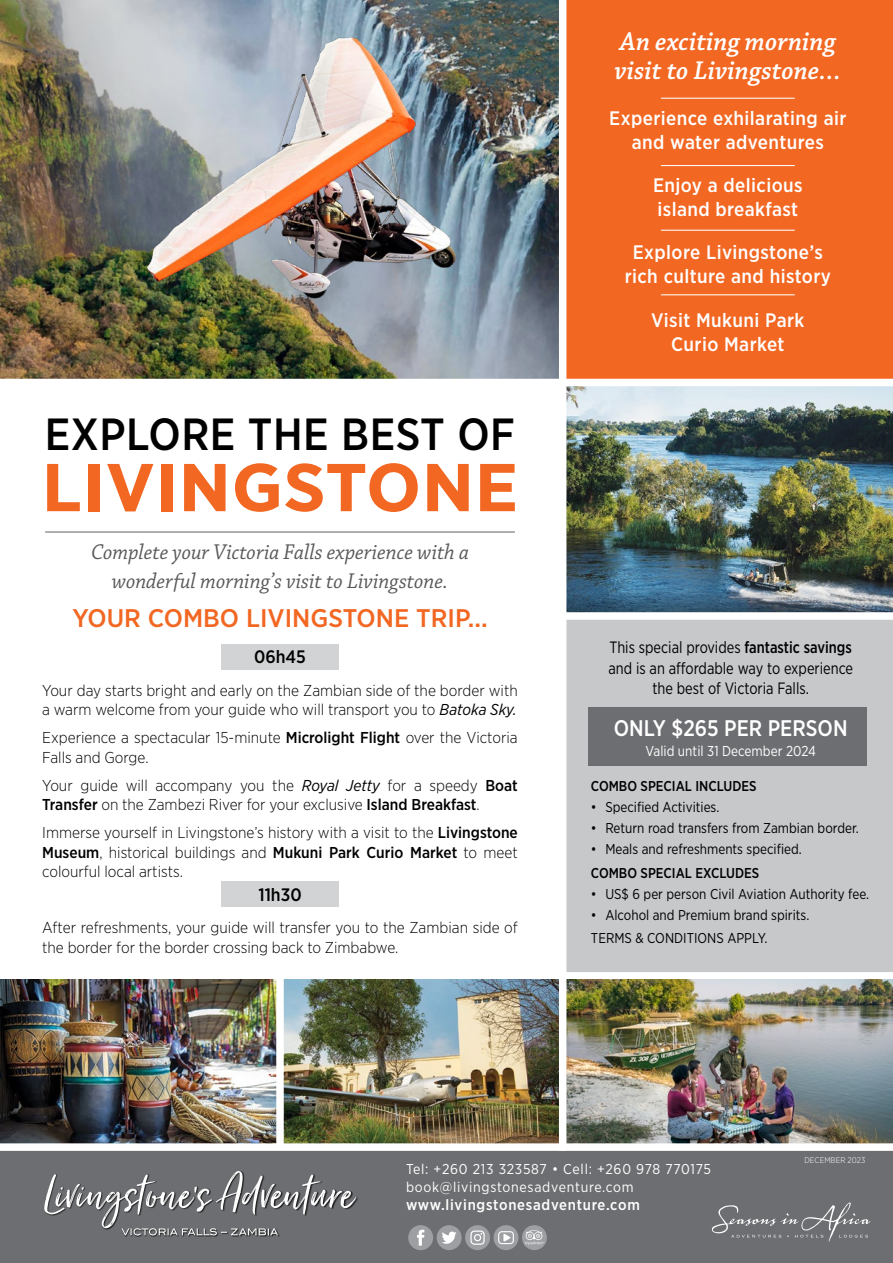
<style>
.page{position:relative;width:893px;height:1263px;background:#fff}
.page>*{position:absolute;margin:0;border:0;box-sizing:border-box;transform-origin:0 0}
.t1{font:700 67.5px "Gotham Narrow";letter-spacing:.01em;color:#f26722;scale:1.13 1}
.t2{font:500 45px "Gotham Narrow";letter-spacing:.01em;color:#000}
.t3{font:27px/28.5px "Chaparral Pro Semibold It Capt";color:#fff;scale:.95 1}
.t4{font:500 25.5px "Gotham Narrow";color:#f26722;scale:1.05 1}
.t5{font:italic 22.5px/28.5px "Chaparral Pro";color:#58595b;text-align:center;scale:.95 1}
.t6{font:500 22.5px "Gotham Narrow";color:#fff;scale:.95 1}
.t7{font:500 19.5px/24px "Gotham Narrow";letter-spacing:.02em;color:#fff;text-align:center}
.t8{font:500 18px "Gotham Narrow";color:#000}
.t9{font:16.35px/20.5px "Gotham Narrow";color:#000;text-align:center;scale:.9 1}
.t10{font:300 15.75px/19.5px "Gotham Narrow";color:#000}
.t11{font:500 15px "Gotham Narrow";letter-spacing:.05em;color:#fff}
.t12{font:14.4px "Gotham Narrow";color:#fff;scale:.95 1}
.t13{font:14.25px/23.9px "Gotham Narrow";color:#000;scale:.95 1}
.t14{font:14.25px/18px "Gotham Narrow";letter-spacing:.05em;color:#fff}
.t15{font:500 14.25px "Gotham Narrow";color:#000;scale:.95 1}
.t16{font:300 8.25px "Gotham Narrow";letter-spacing:.005em;color:#fff}
.s1{font-weight:400;font-style:italic}
.s2{font-weight:500}
</style>
<div class="page">
<div style="left:560px;top:613px;width:333px;height:363px;background:#c7c8ca"></div>
<img style="left:0;top:0;width:559px;height:379px">
<img style="left:566px;top:386px;width:327px;height:226px">
<div style="left:588px;top:708px;width:279px;height:58px;background:#6d6e71"></div>
<div style="left:550px;top:612px;width:343px;height:8px;background:#fff"></div>
<div style="left:0;top:972px;width:893px;height:7px;background:#fff"></div>
<div style="left:221px;top:644px;width:118px;height:26px;background:#d1d3d4"></div>
<div style="left:221px;top:881px;width:118px;height:26px;background:#d1d3d4"></div>
<div style="left:0;top:1147px;width:893px;height:116px;background:#6d6e71"></div>
<div style="left:121px;top:1228px;width:159px;height:9px;background:#000;opacity:.7"></div>
<svg style="left:44px;top:1171px;width:312px;height:64px"></svg>
<svg style="left:712px;top:1202px;width:158px;height:39px"></svg>
<div style="left:408px;top:1225px;width:25px;height:25px;background:#9d9fa2;border-radius:50%"></div>
<svg style="left:417px;top:1230px;width:7px;height:15px"></svg>
<div style="left:437px;top:1225px;width:25px;height:25px;background:#9d9fa2;border-radius:50%"></div>
<svg style="left:442px;top:1231px;width:14px;height:13px"></svg>
<div style="left:493px;top:1225px;width:26px;height:25px;background:#9d9fa2;border-radius:50%"></div>
<div style="left:522px;top:1225px;width:25px;height:25px;background:#9d9fa2;border-radius:50%"></div>
<div style="left:465px;top:1225px;width:25px;height:25px;background:#9d9fa2;border-radius:50%"></div>
<svg style="left:470px;top:1230px;width:15px;height:15px"></svg>
<svg style="left:525px;top:1230px;width:19px;height:15px"></svg>
<svg style="left:498px;top:1231px;width:16px;height:13px"></svg>
<img style="left:0;top:979px;width:276px;height:164px">
<img style="left:284px;top:979px;width:275px;height:164px">
<img style="left:566px;top:979px;width:327px;height:164px">
<hr style="left:45px;top:531px;width:470px;height:2px;background:#939598">
<div style="left:0;top:1143px;width:893px;height:8px;background:#fff"></div>
<div style="left:563px;top:0;width:330px;height:379px;background:#f26722"></div>
<hr style="left:661px;top:165px;width:134px;height:1px;background:#fff">
<hr style="left:661px;top:98px;width:134px;height:1px;background:#fff">
<hr style="left:661px;top:230px;width:134px;height:1px;background:#fff">
<hr style="left:661px;top:294px;width:134px;height:1px;background:#fff">
<img style="left:128px;top:22px;width:350px;height:294px">
<div style="left:559px;top:0;width:7px;height:1151px;background:#fff"></div>
<h3 class="t3" style="left:614px;top:28px;width:240px">An exciting morning visit to Livingstone...</h3>
<h2 class="t2" style="left:45px;top:405px;width:472px">EXPLORE THE BEST OF</h2>
<h1 class="t1" style="left:42px;top:444px;width:423px">LIVINGSTONE</h1>
<h3 class="t5" style="left:91px;top:539px;width:399px">Complete your Victoria Falls experience with a wonderful morning’s visit to Livingstone.</h3>
<h3 class="t4" style="left:72px;top:602px;width:397px">YOUR COMBO LIVINGSTONE TRIP...</h3>
<p class="t8" style="left:254px;top:646px;width:53px">06h45</p>
<p class="t10" style="left:42px;top:680px;width:477px">Your day starts bright and early on the Zambian side of the border with a warm welcome from your guide who will transport you to <span class="s1">Batoka Sky.</span></p>
<p class="t10" style="left:42px;top:727px;width:477px">Experience a spectacular 15-minute <span class="s2">Microlight Flight</span> over the Victoria<br>Falls and Gorge.</p>
<p class="t10" style="left:42px;top:775px;width:477px">Your guide will accompany you the <span class="s1">Royal Jetty</span> for a speedy <span class="s2">Boat<br>Transfer</span> on the Zambezi River for your exclusive <span class="s2">Island Breakfast</span>.</p>
<p class="t10" style="left:42px;top:822px;width:477px;text-align:justify">Immerse yourself in Livingstone’s history with a visit to the <span class="s2">Livingstone Museum</span>, historical buildings and <span class="s2">Mukuni Park Curio Market</span> to meet colourful local artists.</p>
<p class="t8" style="left:258px;top:883px;width:45px">11h30</p>
<p class="t10" style="left:42px;top:917px;width:477px">After refreshments, your guide will transfer you to the Zambian side of the border for the border crossing back to Zimbabwe.</p>
<p class="t7" style="left:609px;top:106px;width:239px">Experience exhilarating air and water adventures</p>
<p class="t7" style="left:653px;top:173px;width:151px;text-align:left">Enjoy a delicious island breakfast</p>
<p class="t7" style="left:625px;top:240px;width:208px">Explore Livingstone’s rich culture and history</p>
<p class="t7" style="left:651px;top:307px;width:155px">Visit Mukuni Park<br>Curio Market</p>
<p class="t9" style="left:608px;top:637px;width:273px">This special provides <span class="s2">fantastic savings </span>and is an affordable way to experience the best of Victoria Falls.</p>
<h3 class="t6" style="left:614px;top:714px;width:248px">ONLY $265 PER PERSON</h3>
<p class="t12" style="left:645px;top:742px;width:181px">Valid until 31 December 2024</p>
<p class="t15" style="left:591px;top:777px;width:176px">COMBO SPECIAL INCLUDES</p>
<p class="t13" style="left:591px;top:795px;width:137px">• Specified Activities.</p>
<p class="t13" style="left:591px;top:816px;width:283px">• Return road transfers from Zambian border.</p>
<p class="t13" style="left:591px;top:837px;width:223px">• Meals and refreshments specified.</p>
<p class="t15" style="left:591px;top:864px;width:179px">COMBO SPECIAL EXCLUDES</p>
<p class="t13" style="left:591px;top:881px;width:294px">• US$ 6 per person Civil Aviation Authority fee.</p>
<p class="t13" style="left:591px;top:902px;width:231px">• Alcohol and Premium brand spirits.<br>TERMS &amp; CONDITIONS APPLY.</p>
<p class="t14" style="left:406px;top:1160px;width:306px">Tel: +260 213 323587 • Cell: +260 978 770175 book@livingstonesadventure.com</p>
<p class="t11" style="left:406px;top:1195px;width:235px">www.livingstonesadventure.com</p>
<p class="t16" style="left:804px;top:1155px;width:62px">DECEMBER 2023</p>
</div>
